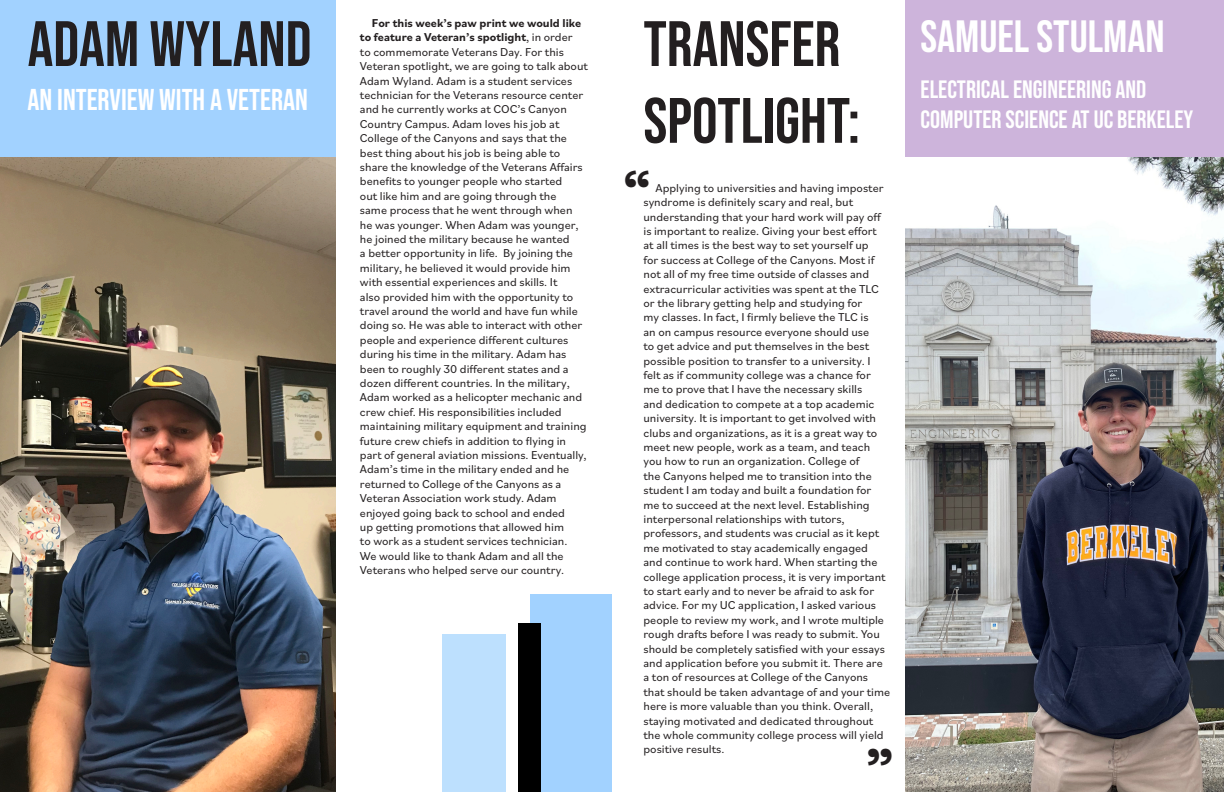
<style>
.page{position:relative;width:1224px;height:792px;background:#fff}
.page>*{position:absolute;margin:0;border:0;box-sizing:border-box;transform-origin:0 0}
.t1{font:64px "Bebas Neue";color:#231f20}
.t2{font:800 50px "Bilo";color:#231f20}
.t3{font:45px "Bebas Neue";color:#fff}
.t4{font:30px "Bebas Neue";color:#fff}
.t5{font:25px/30px "Bebas Neue";color:#fff}
.Body_With_Tabs{font:12px/14.4px "Bilo";color:#231f20}
.s1{font-weight:700}
</style>
<div class="page">
<div style="left:905px;top:0;width:319px;height:792px;background:#cdb4db"></div>
<div style="left:0;top:0;width:336px;height:792px;background:#a2d2ff"></div>
<img style="left:0;top:158px;width:336px;height:634px">
<div style="left:442px;top:634px;width:64px;height:158px;background:#bde0fe"></div>
<div style="left:530px;top:594px;width:82px;height:198px;background:#a2d2ff"></div>
<img style="left:905px;top:158px;width:319px;height:634px">
<div style="left:519px;top:623px;width:22px;height:169px;background:#000"></div>
<p class="t1" style="left:28px;top:8px;width:285px">ADAM WYLAND</p>
<p class="t4" style="left:28px;top:83px;width:282px">AN INTERVIEW WITH A VETERAN</p>
<p class="Body_With_Tabs" style="left:360px;top:15px;width:229px;text-indent:12px"><span class="s1">For this week’s paw print we would like to feature a Veteran’s spotlight</span>, in order<br>to commemorate Veterans Day. For this Veteran spotlight, we are going to talk about Adam Wyland. Adam is a student services technician for the Veterans resource center and he currently works at COC’s Canyon Country Campus. Adam loves his job at College of the Canyons and says that the best thing about his job is being able to share the knowledge of the Veterans Affairs benefits to younger people who started<br>out like him and are going through the<br>same process that he went through when he was younger. When Adam was younger, he joined the military because he wanted<br>a better opportunity in life. By joining the military, he believed it would provide him with essential experiences and skills. It<br>also provided him with the opportunity to travel around the world and have fun while doing so. He was able to interact with other people and experience different cultures during his time in the military. Adam has been to roughly 30 different states and a dozen different countries. In the military, Adam worked as a helicopter mechanic and crew chief. His responsibilities included maintaining military equipment and training future crew chiefs in addition to flying in part of general aviation missions. Eventually, Adam’s time in the military ended and he returned to College of the Canyons as a Veteran Association work study. Adam enjoyed going back to school and ended<br>up getting promotions that allowed him<br>to work as a student services technician.<br>We would like to thank Adam and all the Veterans who helped serve our country.</p>
<p class="t1" style="left:644px;top:8px;width:198px">TRANSFER</p>
<p class="t1" style="left:644px;top:84px;width:218px">SPOTLIGHT:</p>
<p class="t2" style="left:623px;top:153px;width:29px">“</p>
<p class="Body_With_Tabs" style="left:644px;top:180px;width:248px;text-indent:12px">Applying to universities and having imposter syndrome is definitely scary and real, but understanding that your hard work will pay off is important to realize. Giving your best effort<br>at all times is the best way to set yourself up<br>for success at College of the Canyons. Most if not all of my free time outside of classes and extracurricular activities was spent at the TLC or the library getting help and studying for<br>my classes. In fact, I firmly believe the TLC is<br>an on campus resource everyone should use<br>to get advice and put themselves in the best possible position to transfer to a university. I felt as if community college was a chance for<br>me to prove that I have the necessary skills<br>and dedication to compete at a top academic university. It is important to get involved with clubs and organizations, as it is a great way to meet new people, work as a team, and teach you how to run an organization. College of<br>the Canyons helped me to transition into the student I am today and built a foundation for me to succeed at the next level. Establishing interpersonal relationships with tutors, professors, and students was crucial as it kept me motivated to stay academically engaged<br>and continue to work hard. When starting the college application process, it is very important to start early and to never be afraid to ask for advice. For my UC application, I asked various people to review my work, and I wrote multiple rough drafts before I was ready to submit. You should be completely satisfied with your essays and application before you submit it. There are a ton of resources at College of the Canyons that should be taken advantage of and your time here is more valuable than you think. Overall, staying motivated and dedicated throughout the whole community college process will yield positive results.</p>
<p class="t2" style="left:894px;top:783px;width:29px;rotate:-180deg">“</p>
<p class="t3" style="left:921px;top:11px;width:246px">SAMUEL STULMAN</p>
<p class="t5" style="left:921px;top:74px;width:274px">ELECTRICAL ENGINEERING AND<br>COMPUTER SCIENCE AT UC BERKELEY</p>
</div>
